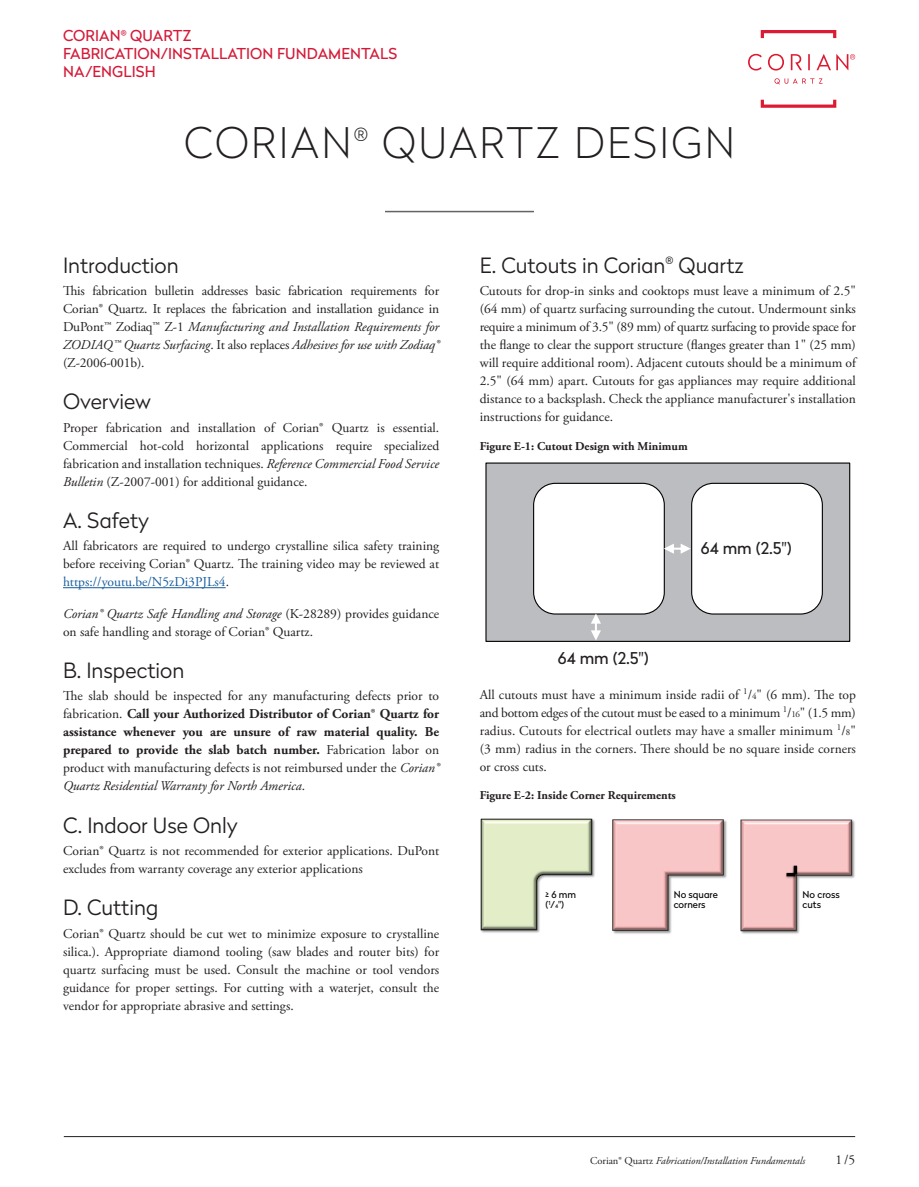
<style>
.page{position:relative;width:919px;height:1187px;background:#fff}
.page>*{position:absolute;margin:0;border:0;box-sizing:border-box;transform-origin:0 0}
.t1{font:100 42px "Radikal";letter-spacing:.055em;color:#231f20}
.t2{font:300 21px "Radikal";color:#231f20}
.t3{font:16.2px "Radikal";color:#231f20}
.t4{font:15px/18px "Radikal";letter-spacing:.005em;color:#d41a38}
.t5{font:13.5px/18px "Adobe Garamond Pro";color:#231f20;text-align:justify}
.t6{font:700 12px "Adobe Garamond Pro";color:#231f20}
.t7{font:italic 10.5px "Adobe Garamond Pro";color:#231f20}
.t8{font:9.6px/10.2px "Radikal";color:#040503}
.s1{font-style:italic}
.s2{color:#175d9e}
.s3{font-weight:700}
.s4{font-size:9px}
.s5{font-size:5.55px}
.s6{font-style:normal}
</style>
<div class="page">
<hr style="left:64px;top:1136px;width:791px;height:1px;background:#231f20">
<hr style="left:385px;top:211px;width:149px;height:1px;background:#636366">
<hr style="left:63px;top:587px;width:163px;height:1px;background:#175d9e">
<div style="left:486px;top:463px;width:363px;height:178px;background:#bcbdc0"></div>
<div style="left:485px;top:462px;width:365px;height:180px;border:1px solid #040503"></div>
<div style="left:533px;top:483px;width:131px;height:131px;background:#fff;border-radius:22px"></div>
<div style="left:533px;top:482px;width:131px;height:132px;border:1px solid #040503;border-radius:22px"></div>
<div style="left:691px;top:483px;width:131px;height:131px;background:#fff;border-radius:22px"></div>
<div style="left:691px;top:482px;width:131px;height:132px;border:1px solid #040503;border-radius:22px"></div>
<svg style="left:663px;top:543px;width:27px;height:10px"></svg>
<svg style="left:590px;top:613px;width:11px;height:27px"></svg>
<img style="left:740px;top:819px;width:115px;height:115px">
<img style="left:612px;top:819px;width:115px;height:115px">
<img style="left:480px;top:818px;width:115px;height:115px">
<img style="left:790px;top:862px;width:9px;height:9px">
<img style="left:784px;top:871px;width:15px;height:8px">
<svg style="left:786px;top:865px;width:11px;height:11px"></svg>
<svg style="left:760px;top:100px;width:76px;height:8px"></svg>
<svg style="left:760px;top:30px;width:76px;height:8px"></svg>
<svg style="left:748px;top:54px;width:107px;height:16px"></svg>
<svg style="left:774px;top:78px;width:48px;height:6px"></svg>
<p class="t4" style="left:63px;top:26px;width:335px">CORIAN<sup>®</sup> QUARTZ<br>FABRICATION/INSTALLATION FUNDAMENTALS<br>NA/ENGLISH</p>
<h1 class="t1" style="left:184px;top:114px;width:552px">CORIAN<sup>®</sup> QUARTZ DESIGN</h1>
<h2 class="t2" style="left:63px;top:250px;width:117px">Introduction</h2>
<p class="t5" style="left:63px;top:282px;width:378px">This fabrication bulletin addresses basic fabrication requirements for Corian® Quartz. It replaces the fabrication and installation guidance in DuPont™ Zodiaq™ Z-1 <span class="s1">Manufacturing and Installation Requirements for ZODIAQ™ Quartz Surfacing</span>. It also replaces <span class="s1">Adhesives for use with Zodiaq® </span>(Z-2006-001b).</p>
<h2 class="t2" style="left:63px;top:387px;width:90px">Overview</h2>
<p class="t5" style="left:63px;top:419px;width:378px">Proper fabrication and installation of Corian® Quartz is essential.<br>Commercial hot-cold horizontal applications require specialized fabrication and installation techniques. <span class="s1">Reference Commercial Food Service Bulletin</span> (Z-2007-001) for additional guidance.</p>
<h2 class="t2" style="left:63px;top:505px;width:88px">A. Safety</h2>
<p class="t5" style="left:63px;top:537px;width:378px">All fabricators are required to undergo crystalline silica safety training before receiving Corian® Quartz. The training video may be reviewed at <span class="s2">https://youtu.be/N5zDi3PJLs4</span>.</p>
<p class="t5" style="left:63px;top:605px;width:377px"><span class="s1">Corian® Quartz Safe Handling and Storage</span> (K-28289) provides guidance on safe handling and storage of Corian® Quartz.</p>
<h2 class="t2" style="left:63px;top:655px;width:123px">B. Inspection</h2>
<p class="t5" style="left:63px;top:687px;width:377px">The slab should be inspected for any manufacturing defects prior to fabrication. <span class="s3">Call your Authorized Distributor of Corian® Quartz for assistance whenever you are unsure of raw material quality. Be prepared to provide the slab batch number.</span> Fabrication labor on product with manufacturing defects is not reimbursed under the <span class="s1">Corian® Quartz Residential Warranty for North America</span>.</p>
<h2 class="t2" style="left:63px;top:810px;width:176px">C. Indoor Use Only</h2>
<p class="t5" style="left:63px;top:842px;width:377px">Corian® Quartz is not recommended for exterior applications. DuPont excludes from warranty coverage any exterior applications</p>
<h2 class="t2" style="left:63px;top:892px;width:97px">D. Cutting</h2>
<p class="t5" style="left:63px;top:924px;width:377px">Corian® Quartz should be cut wet to minimize exposure to crystalline silica.). Appropriate diamond tooling (saw blades and router bits) for quartz surfacing must be used. Consult the machine or tool vendors guidance for proper settings. For cutting with a waterjet, consult the vendor for appropriate abrasive and settings.</p>
<h2 class="t2" style="left:479px;top:250px;width:265px">E. Cutouts in Corian<sup>®</sup> Quartz</h2>
<p class="t5" style="left:479px;top:282px;width:378px">Cutouts for drop-in sinks and cooktops must leave a minimum of 2.5" (64 mm) of quartz surfacing surrounding the cutout. Undermount sinks require a minimum of 3.5" (89 mm) of quartz surfacing to provide space for the flange to clear the support structure (flanges greater than 1" (25 mm) will require additional room). Adjacent cutouts should be a minimum of 2.5" (64 mm) apart. Cutouts for gas appliances may require additional distance to a backsplash. Check the appliance manufacturer's installation instructions for guidance.</p>
<p class="t6" style="left:479px;top:439px;width:209px">Figure E-1: Cutout Design with Minimum</p>
<p class="t3" style="left:558px;top:646px;width:92px">64 mm (2.5")</p>
<p class="t3" style="left:701px;top:536px;width:92px">64 mm (2.5")</p>
<p class="t5" style="left:479px;top:686px;width:377px">All cutouts must have a minimum inside radii of <sup>1</sup>/<span class="s4">4</span>" (6 mm). The top and bottom edges of the cutout must be eased to a minimum <sup>1</sup>/<span class="s4">16</span>" (1.5 mm) radius. Cutouts for electrical outlets may have a smaller minimum <sup>1</sup>/<span class="s4">8</span>" (3 mm) radius in the corners. There should be no square inside corners or cross cuts.</p>
<p class="t6" style="left:479px;top:788px;width:198px">Figure E-2: Inside Corner Requirements</p>
<p class="t8" style="left:545px;top:888px;width:32px">≥ 6 mm (<sup>1</sup>/<span class="s5">4</span>")</p>
<p class="t8" style="left:673px;top:888px;width:46px">No square corners</p>
<p class="t8" style="left:802px;top:888px;width:39px">No cross cuts</p>
<p class="t7" style="left:590px;top:1154px;width:216px"><span class="s6">Corian® Quartz</span> Fabrication/Installation Fundamentals</p>
<p class="t5" style="left:835px;top:1151px;width:21px">1/5</p>
</div>
